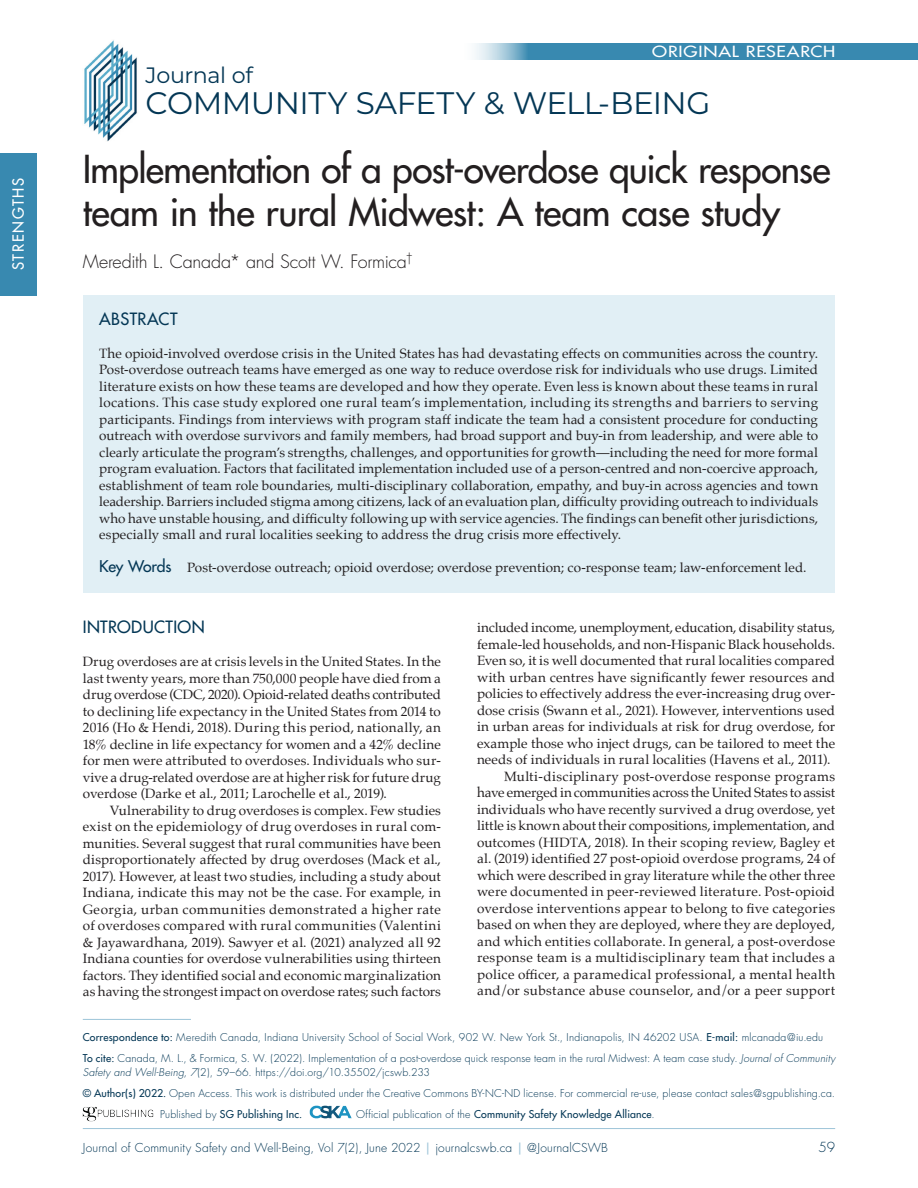
<style>
.page{position:relative;width:918px;height:1188px;background:#fff}
.page>*{position:absolute;margin:0;border:0;box-sizing:border-box;transform-origin:0 0}
.t1{font:37.5px/43.5px "Futura";letter-spacing:-.02em;color:#231f20}
.t2{font:31.05px "Montserrat";letter-spacing:-.015em;color:#043755}
.t3{font:22.2px "Montserrat";letter-spacing:-.02em;color:#043755}
.t4{font:300 18px "Futura";letter-spacing:-.01em;color:#231f20}
.t5{font:16.5px "Futura";letter-spacing:.025em;color:#043755}
.t6{font:15px "Futura";letter-spacing:.05em;color:#fff;scale:1.2 1}
.t7{font:15px "Futura";letter-spacing:.11em;color:#fff}
.t8{font:13.5px/16.5px "Palatino";letter-spacing:.01em;color:#231f20;text-align:justify}
.t9{font:13.5px "Palatino";letter-spacing:-.01em;color:#231f20}
.t10{font:13.5px "Palatino";letter-spacing:.03em;color:#231f20}
.t11{font:300 13.5px "Futura";color:#043755}
.t12{font:300 12px "Futura";letter-spacing:.01em;color:#043755}
.t13{font:300 10.5px/21px "Futura";letter-spacing:.02em;color:#043755}
.t14{font:10.5px "Futura";letter-spacing:.015em;color:#043755}
.s1{font-family:"Futura";font-size:15.75px;color:#043755}
.s2{font-weight:400}
.s3{font-style:italic}
.s4{font-weight:300}
.s5{font-weight:400;color:#9cc4d8}
</style>
<div class="page">
<hr style="left:83px;top:1128px;width:752px;height:1px;background:#3889b0">
<div style="left:459px;top:43px;width:459px;height:17px;background:#3889b0"></div>
<div style="left:83px;top:296px;width:752px;height:297px;background:#e1eff5"></div>
<hr style="left:83px;top:1019px;width:108px;height:1px;background:#9cc4d8">
<img style="left:84px;top:40px;width:53px;height:102px">
<div style="left:0;top:153px;width:36px;height:142px;background:#3889b0"></div>
<img style="left:309px;top:1106px;width:43px;height:13px">
<img style="left:82px;top:1106px;width:72px;height:16px">
<p class="t7" style="left:9px;top:270px;width:94px;rotate:-90deg">STRENGTHS</p>
<p class="t6" style="left:652px;top:42px;width:154px">ORIGINAL RESEARCH</p>
<h3 class="t3" style="left:146px;top:59px;width:109px">Journal of</h3>
<h2 class="t2" style="left:146px;top:81px;width:567px">COMMUNITY SAFETY &amp; WELL-BEING</h2>
<h1 class="t1" style="left:83px;top:147px;width:749px">Implementation of a post-overdose quick response team in the rural Midwest: A team case study</h1>
<h3 class="t4" style="left:83px;top:251px;width:332px">Meredith L. Canada* and Scott W. Formica<sup>†</sup></h3>
<p class="t5" style="left:99px;top:309px;width:80px">ABSTRACT</p>
<p class="t8" style="left:99px;top:345px;width:720px">The opioid-involved overdose crisis in the United States has had devastating effects on communities across the country.<br>Post-overdose outreach teams have emerged as one way to reduce overdose risk for individuals who use drugs. Limited literature exists on how these teams are developed and how they operate. Even less is known about these teams in rural locations. This case study explored one rural team’s implementation, including its strengths and barriers to serving participants. Findings from interviews with program staff indicate the team had a consistent procedure for conducting outreach with overdose survivors and family members, had broad support and buy-in from leadership, and were able to clearly articulate the program’s strengths, challenges, and opportunities for growth—including the need for more formal program evaluation. Factors that facilitated implementation included use of a person-centred and non-coercive approach, establishment of team role boundaries, multi-disciplinary collaboration, empathy, and buy-in across agencies and town leadership. Barriers included stigma among citizens, lack of an evaluation plan, difficulty providing outreach to individuals who have unstable housing, and difficulty following up with service agencies. The findings can benefit other jurisdictions, especially small and rural localities seeking to address the drug crisis more effectively.</p>
<p class="t8" style="left:99px;top:560px;width:709px"><span class="s1">Key Words</span> Post-overdose outreach; opioid overdose; overdose prevention; co-response team; law-enforcement led.</p>
<p class="t5" style="left:83px;top:617px;width:123px">INTRODUCTION</p>
<p class="t8" style="left:83px;top:653px;width:360px">Drug overdoses are at crisis levels in the United States. In the last twenty years, more than 750,000 people have died from a drug overdose (CDC, 2020). Opioid-related deaths contributed to declining life expectancy in the United States from 2014 to 2016 (Ho &amp; Hendi, 2018). During this period, nationally, an 18% decline in life expectancy for women and a 42% decline for men were attributed to overdoses. Individuals who sur&shy;vive a drug-related overdose are at higher risk for future drug overdose (Darke et al., 2011; Larochelle et al., 2019).</p>
<p class="t8" style="left:83px;top:802px;width:360px;text-indent:27px">Vulnerability to drug overdoses is complex. Few studies exist on the epidemiology of drug overdoses in rural com&shy;munities. Several suggest that rural communities have been disproportionately affected by drug overdoses (Mack et al., 2017). However, at least two studies, including a study about Indiana, indicate this may not be the case. For example, in Georgia, urban communities demonstrated a higher rate of overdoses compared with rural communities (Valentini &amp; Jayawardhana, 2019). Sawyer et al. (2021) analyzed all 92<br>Indiana counties for overdose vulnerabilities using thirteen factors. They identified social and economic marginalization as having the strongest impact on overdose rates; such factors</p>
<p class="t9" style="left:477px;top:617px;width:360px">included income, unemployment, education, disability status,</p>
<p class="t8" style="left:477px;top:636px;width:360px">female-led households, and non-Hispanic Black households.</p>
<p class="t8" style="left:477px;top:652px;width:360px">Even so, it is well documented that rural localities compared</p>
<p class="t8" style="left:477px;top:669px;width:360px">with urban centres have significantly fewer resources and</p>
<p class="t8" style="left:477px;top:685px;width:360px">policies to effectively address the ever-increasing drug over-</p>
<p class="t8" style="left:477px;top:702px;width:360px">dose crisis (Swann et al., 2021). However, interventions used</p>
<p class="t8" style="left:477px;top:718px;width:360px">in urban areas for individuals at risk for drug overdose, for</p>
<p class="t8" style="left:477px;top:735px;width:360px">example those who inject drugs, can be tailored to meet the</p>
<p class="t8" style="left:477px;top:751px;width:355px">needs of individuals in rural localities (Havens et al., 2011).</p>
<p class="t8" style="left:504px;top:768px;width:333px">Multi-disciplinary post-overdose response programs</p>
<p class="t9" style="left:477px;top:781px;width:360px">have emerged in communities across the United States to assist</p>
<p class="t8" style="left:477px;top:801px;width:360px">individuals who have recently survived a drug overdose, yet</p>
<p class="t9" style="left:477px;top:814px;width:360px">little is known about their compositions, implementation, and</p>
<p class="t8" style="left:477px;top:834px;width:360px">outcomes (HIDTA, 2018). In their scoping review, Bagley et</p>
<p class="t8" style="left:477px;top:850px;width:360px">al. (2019) identified 27 post-opioid overdose programs, 24 of</p>
<p class="t8" style="left:477px;top:867px;width:360px">which were described in gray literature while the other three</p>
<p class="t8" style="left:477px;top:883px;width:360px">were documented in peer-reviewed literature. Post-opioid</p>
<p class="t8" style="left:477px;top:900px;width:360px">overdose interventions appear to belong to five categories</p>
<p class="t8" style="left:477px;top:916px;width:360px">based on when they are deployed, where they are deployed,</p>
<p class="t8" style="left:477px;top:933px;width:360px">and which entities collaborate. In general, a post-overdose</p>
<p class="t10" style="left:477px;top:946px;width:360px">response team is a multidisciplinary team that includes a</p>
<p class="t8" style="left:477px;top:966px;width:360px">police officer, a paramedical professional, a mental health</p>
<p class="t8" style="left:477px;top:982px;width:360px">and/or substance abuse counselor, and/or a peer support</p>
<p class="t13" style="left:83px;top:1027px;width:754px"><span class="s2">Correspondence to:</span> Meredith Canada, Indiana University School of Social Work, 902 W. New York St., Indianapolis, IN 46202 USA. <span class="s2">E-mail:</span> mlcanada@iu.edu<br><span class="s2">To cite:</span> Canada, M. L., &amp; Formica, S. W. (2022). Implementation of a post-overdose quick response team in the rural Midwest: A team case study. <span class="s3">Journal of Community</span></p>
<p class="t13" style="left:83px;top:1062px;width:349px"><span class="s3">Safety and Well-Being, 7</span>(2), 59–66. https://doi.org/10.35502/jcswb.233</p>
<p class="t13" style="left:83px;top:1083px;width:754px"><span class="s2">© Author(s) 2022.</span> Open Access. This work is distributed under the Creative Commons BY-NC-ND license. For commercial re-use, please contact sales@sgpublishing.ca.</p>
<p class="t14" style="left:160px;top:1107px;width:144px"><span class="s4">Published by</span> SG Publishing Inc.</p>
<p class="t14" style="left:356px;top:1107px;width:300px"><span class="s4">Official publication of the</span> Community Safety Knowledge Alliance<span class="s4">.</span></p>
<p class="t12" style="left:83px;top:1140px;width:526px">Journal of Community Safety and Well-Being, Vol 7(2), June 2022 <span class="s5">|</span> journalcswb.ca <span class="s5">|</span> @JournalCSWB</p>
<p class="t11" style="left:818px;top:1139px;width:18px">59</p>
</div>
